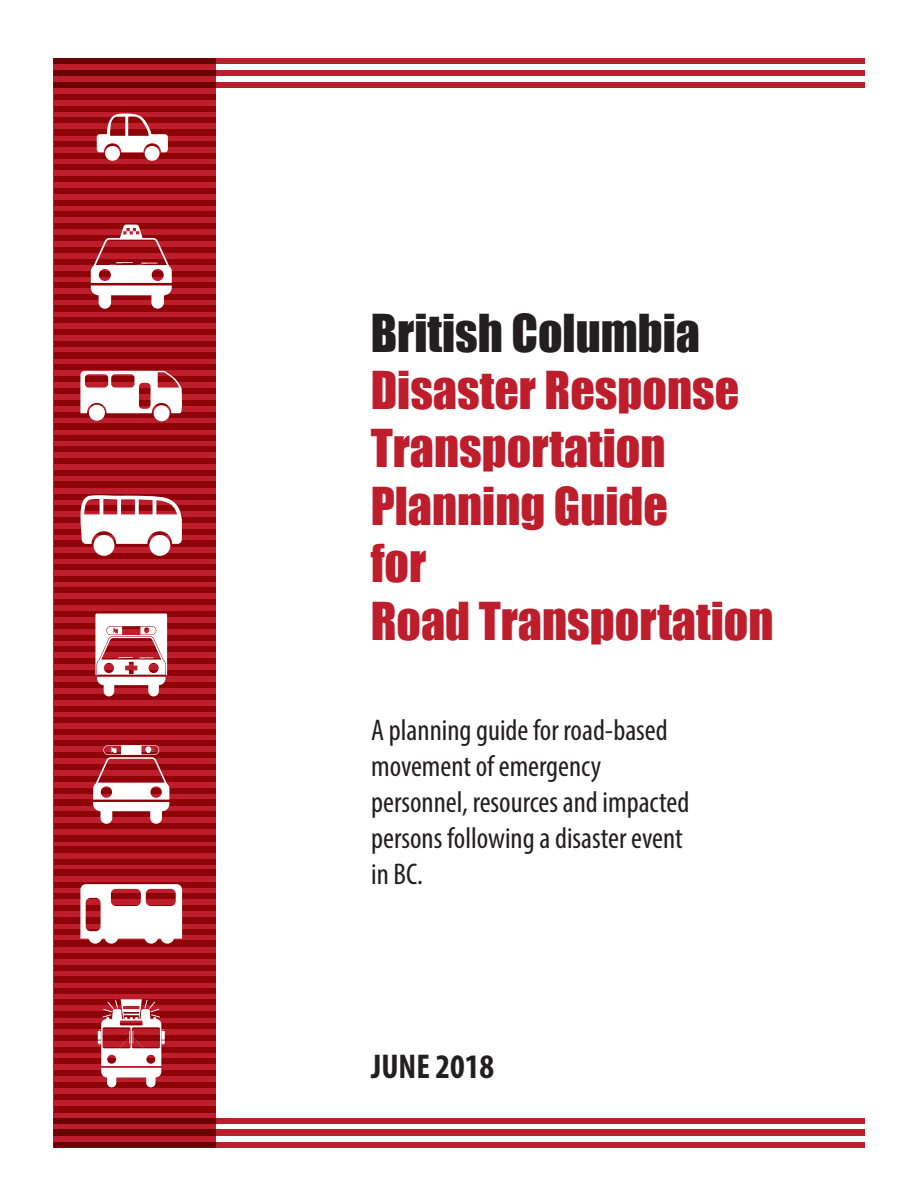
<style>
.page{position:relative;width:918px;height:1188px;background:#fff}
.page>*{position:absolute;margin:0;border:0;box-sizing:border-box;transform-origin:0 0}
.t1{font:48px/57.6px "Impact";color:#be1d2c}
.t2{font:700 condensed 34.5px "Myriad Pro";color:#231f20}
.t3{font:condensed 30px/36px "Myriad Pro";color:#231f20}
.s1{color:#231f20}
</style>
<div class="page">
<div style="left:53px;top:58px;width:163px;height:1089px;background:#be1d2c"></div>
<div style="left:54px;top:1118px;width:811px;height:6px;background:#be1d2c"></div>
<div style="left:54px;top:1130px;width:811px;height:6px;background:#be1d2c"></div>
<div style="left:54px;top:1142px;width:811px;height:6px;background:#be1d2c"></div>
<div style="left:54px;top:58px;width:811px;height:6px;background:#be1d2c"></div>
<div style="left:54px;top:70px;width:811px;height:6px;background:#be1d2c"></div>
<div style="left:54px;top:82px;width:811px;height:6px;background:#be1d2c"></div>
<div style="left:54px;top:94px;width:162px;height:6px;background:#8d0307"></div>
<div style="left:54px;top:106px;width:162px;height:6px;background:#8d0307"></div>
<div style="left:54px;top:117px;width:162px;height:6px;background:#8d0307"></div>
<div style="left:54px;top:129px;width:162px;height:6px;background:#8d0307"></div>
<div style="left:54px;top:141px;width:162px;height:6px;background:#8d0307"></div>
<div style="left:54px;top:153px;width:162px;height:6px;background:#8d0307"></div>
<div style="left:54px;top:58px;width:162px;height:6px;background:#690001"></div>
<div style="left:54px;top:70px;width:162px;height:6px;background:#690001"></div>
<div style="left:54px;top:82px;width:162px;height:6px;background:#690001"></div>
<div style="left:54px;top:164px;width:162px;height:6px;background:#8d0307"></div>
<div style="left:54px;top:176px;width:162px;height:6px;background:#8d0307"></div>
<div style="left:54px;top:188px;width:162px;height:6px;background:#8d0307"></div>
<div style="left:54px;top:200px;width:162px;height:6px;background:#8d0307"></div>
<div style="left:54px;top:211px;width:162px;height:6px;background:#8d0307"></div>
<div style="left:54px;top:223px;width:162px;height:6px;background:#8d0307"></div>
<div style="left:54px;top:235px;width:162px;height:6px;background:#8d0307"></div>
<div style="left:54px;top:247px;width:162px;height:6px;background:#8d0307"></div>
<div style="left:54px;top:259px;width:162px;height:6px;background:#8d0307"></div>
<div style="left:54px;top:271px;width:162px;height:6px;background:#8d0307"></div>
<div style="left:54px;top:282px;width:162px;height:6px;background:#8d0307"></div>
<div style="left:54px;top:294px;width:162px;height:6px;background:#8d0307"></div>
<div style="left:54px;top:305px;width:162px;height:6px;background:#8d0307"></div>
<div style="left:54px;top:317px;width:162px;height:6px;background:#8d0307"></div>
<div style="left:54px;top:329px;width:162px;height:6px;background:#8d0307"></div>
<div style="left:54px;top:341px;width:162px;height:6px;background:#8d0307"></div>
<div style="left:54px;top:353px;width:162px;height:6px;background:#8d0307"></div>
<div style="left:54px;top:364px;width:162px;height:6px;background:#8d0307"></div>
<div style="left:54px;top:376px;width:162px;height:6px;background:#8d0307"></div>
<div style="left:54px;top:388px;width:162px;height:6px;background:#8d0307"></div>
<div style="left:54px;top:400px;width:162px;height:6px;background:#8d0307"></div>
<div style="left:54px;top:412px;width:162px;height:6px;background:#8d0307"></div>
<div style="left:54px;top:423px;width:162px;height:6px;background:#8d0307"></div>
<div style="left:54px;top:435px;width:162px;height:6px;background:#8d0307"></div>
<div style="left:54px;top:446px;width:162px;height:6px;background:#8d0307"></div>
<div style="left:54px;top:458px;width:162px;height:6px;background:#8d0307"></div>
<div style="left:54px;top:470px;width:162px;height:6px;background:#8d0307"></div>
<div style="left:54px;top:482px;width:162px;height:6px;background:#8d0307"></div>
<div style="left:54px;top:494px;width:162px;height:6px;background:#8d0307"></div>
<div style="left:54px;top:505px;width:162px;height:6px;background:#8d0307"></div>
<div style="left:54px;top:517px;width:162px;height:6px;background:#8d0307"></div>
<div style="left:54px;top:529px;width:162px;height:6px;background:#8d0307"></div>
<div style="left:54px;top:541px;width:162px;height:6px;background:#8d0307"></div>
<div style="left:54px;top:553px;width:162px;height:6px;background:#8d0307"></div>
<div style="left:54px;top:564px;width:162px;height:6px;background:#8d0307"></div>
<div style="left:54px;top:576px;width:162px;height:6px;background:#8d0307"></div>
<div style="left:54px;top:587px;width:162px;height:6px;background:#8d0307"></div>
<div style="left:54px;top:599px;width:162px;height:6px;background:#8d0307"></div>
<svg style="left:54px;top:611px;width:162px;height:6px"></svg>
<div style="left:54px;top:623px;width:162px;height:6px;background:#8d0307"></div>
<div style="left:54px;top:635px;width:162px;height:6px;background:#8d0307"></div>
<div style="left:54px;top:646px;width:162px;height:6px;background:#8d0307"></div>
<div style="left:54px;top:658px;width:162px;height:6px;background:#8d0307"></div>
<div style="left:54px;top:670px;width:162px;height:6px;background:#8d0307"></div>
<div style="left:54px;top:682px;width:162px;height:6px;background:#8d0307"></div>
<div style="left:54px;top:694px;width:162px;height:6px;background:#8d0307"></div>
<div style="left:54px;top:706px;width:162px;height:6px;background:#8d0307"></div>
<div style="left:54px;top:717px;width:162px;height:6px;background:#8d0307"></div>
<div style="left:54px;top:729px;width:162px;height:6px;background:#8d0307"></div>
<div style="left:54px;top:740px;width:162px;height:6px;background:#8d0307"></div>
<div style="left:54px;top:752px;width:162px;height:6px;background:#8d0307"></div>
<div style="left:54px;top:764px;width:162px;height:6px;background:#8d0307"></div>
<div style="left:54px;top:776px;width:162px;height:6px;background:#8d0307"></div>
<div style="left:54px;top:788px;width:162px;height:6px;background:#8d0307"></div>
<div style="left:54px;top:800px;width:162px;height:6px;background:#8d0307"></div>
<div style="left:54px;top:811px;width:162px;height:6px;background:#8d0307"></div>
<div style="left:54px;top:823px;width:162px;height:6px;background:#8d0307"></div>
<div style="left:54px;top:835px;width:162px;height:6px;background:#8d0307"></div>
<div style="left:54px;top:847px;width:162px;height:6px;background:#8d0307"></div>
<div style="left:54px;top:859px;width:162px;height:6px;background:#8d0307"></div>
<div style="left:54px;top:870px;width:162px;height:6px;background:#8d0307"></div>
<div style="left:54px;top:882px;width:162px;height:6px;background:#8d0307"></div>
<div style="left:54px;top:893px;width:162px;height:6px;background:#8d0307"></div>
<div style="left:54px;top:905px;width:162px;height:6px;background:#8d0307"></div>
<div style="left:54px;top:917px;width:162px;height:6px;background:#8d0307"></div>
<div style="left:54px;top:929px;width:162px;height:6px;background:#8d0307"></div>
<div style="left:54px;top:941px;width:162px;height:6px;background:#8d0307"></div>
<div style="left:54px;top:953px;width:162px;height:6px;background:#8d0307"></div>
<div style="left:54px;top:965px;width:162px;height:6px;background:#8d0307"></div>
<div style="left:54px;top:976px;width:162px;height:6px;background:#8d0307"></div>
<div style="left:54px;top:988px;width:162px;height:6px;background:#8d0307"></div>
<div style="left:54px;top:999px;width:162px;height:6px;background:#8d0307"></div>
<div style="left:54px;top:1011px;width:162px;height:6px;background:#8d0307"></div>
<div style="left:54px;top:1023px;width:162px;height:6px;background:#8d0307"></div>
<div style="left:54px;top:1035px;width:162px;height:6px;background:#8d0307"></div>
<div style="left:54px;top:1047px;width:162px;height:6px;background:#8d0307"></div>
<div style="left:54px;top:1058px;width:162px;height:6px;background:#8d0307"></div>
<div style="left:54px;top:1070px;width:162px;height:6px;background:#8d0307"></div>
<div style="left:54px;top:1082px;width:162px;height:6px;background:#8d0307"></div>
<div style="left:54px;top:1094px;width:162px;height:6px;background:#8d0307"></div>
<div style="left:54px;top:1106px;width:162px;height:6px;background:#8d0307"></div>
<div style="left:54px;top:1118px;width:162px;height:6px;background:#690001"></div>
<div style="left:54px;top:1130px;width:162px;height:6px;background:#690001"></div>
<div style="left:54px;top:1142px;width:162px;height:6px;background:#690001"></div>
<svg style="left:97px;top:113px;width:71px;height:48px"></svg>
<svg style="left:80px;top:371px;width:103px;height:50px"></svg>
<svg style="left:80px;top:884px;width:102px;height:60px"></svg>
<svg style="left:76px;top:495px;width:108px;height:61px"></svg>
<svg style="left:98px;top:999px;width:67px;height:88px"></svg>
<svg style="left:93px;top:745px;width:76px;height:79px"></svg>
<svg style="left:95px;top:614px;width:72px;height:82px"></svg>
<svg style="left:91px;top:225px;width:81px;height:84px"></svg>
<p class="t1" style="left:371px;top:303px;width:404px"><span class="s1">British Columbia<br></span>Disaster Response<br>Transportation<br>Planning Guide<br>for<br>Road Transportation</p>
<p class="t3" style="left:371px;top:712px;width:320px">A planning guide for road-based movement of emergency personnel, resources and impacted persons following a disaster event in BC.</p>
<p class="t2" style="left:371px;top:1045px;width:125px">JUNE 2018</p>
</div>
